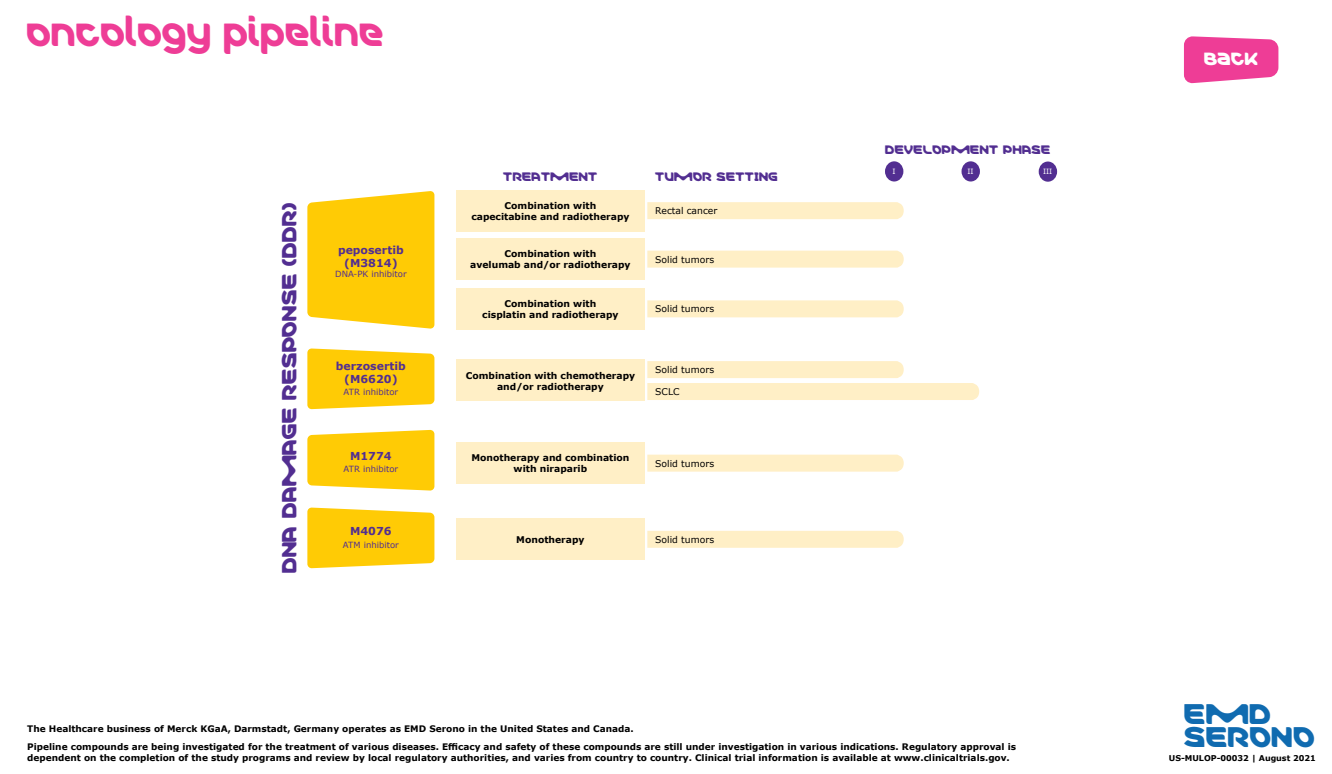
<style>
.page{position:relative;width:1332px;height:774px;background:#fff}
.page>*{position:absolute;margin:0;border:0;box-sizing:border-box;transform-origin:0 0}
.t1{font:32.65px "Merck";color:#ee3d96}
.t2{font:28.95px/22.6px "Merck";color:#106bb0}
.t3{font:20.9px "Merck";color:#522e91}
.t4{font:18px "Merck";color:#fff}
.t5{font:12.5px "Merck";color:#522e91}
.t6{font:700 10.95px/12.5px "Verdana";color:#522e91;text-align:center}
.t7{font:700 9.25px/11.1px "Verdana";color:#000;text-align:center}
.t8{font:9.25px "Verdana";color:#000}
.t9{font:700 9px/18.3px "Verdana";color:#000}
.t10{font:8.5px "Verdana";color:#522e91}
.t11{font:700 8px "Verdana";color:#000}
.t12{font:7.3px "Verdana";color:#fff}
</style>
<div class="page">
<svg style="left:1184px;top:36px;width:94px;height:47px;background:#ef53a2"></svg>
<svg style="left:307px;top:191px;width:127px;height:138px;background:#ffcf1b"></svg>
<svg style="left:307px;top:430px;width:127px;height:61px;background:#ffcf1c"></svg>
<svg style="left:307px;top:507px;width:127px;height:61px;background:#ffcf1c"></svg>
<svg style="left:307px;top:348px;width:127px;height:61px;background:#ffcf1c"></svg>
<svg style="left:647px;top:202px;width:257px;height:17px;background:#ffefc7"></svg>
<svg style="left:647px;top:361px;width:332px;height:39px"></svg>
<svg style="left:647px;top:251px;width:257px;height:17px;background:#ffefc7"></svg>
<svg style="left:647px;top:300px;width:257px;height:17px;background:#ffefc7"></svg>
<svg style="left:647px;top:455px;width:257px;height:17px;background:#ffefc7"></svg>
<svg style="left:647px;top:531px;width:257px;height:17px;background:#ffefc7"></svg>
<div style="left:456px;top:238px;width:189px;height:42px;background:#ffefc6"></div>
<div style="left:456px;top:288px;width:189px;height:42px;background:#ffefc6"></div>
<div style="left:456px;top:190px;width:189px;height:41px;background:#ffefc6"></div>
<div style="left:456px;top:360px;width:189px;height:41px;background:#ffefc6"></div>
<div style="left:456px;top:442px;width:189px;height:41px;background:#ffefc6"></div>
<div style="left:456px;top:518px;width:189px;height:41px;background:#ffefc6"></div>
<div style="left:885px;top:161px;width:18px;height:21px;background:#522e91;border-radius:50%"></div>
<div style="left:962px;top:161px;width:18px;height:21px;background:#522e91;border-radius:50%"></div>
<div style="left:1039px;top:162px;width:18px;height:20px;background:#522e91;border-radius:50%"></div>
<h1 class="t1" style="left:27px;top:16px;width:359px">ONCOLOGY PIPELINE</h1>
<h3 class="t3" style="left:277px;top:573px;width:372px;rotate:-90deg">DNA DAMAGE RESPONSE (DDR)</h3>
<p class="t6" style="left:338px;top:244px;width:67px">peposertib (M3814)</p>
<p class="t10" style="left:335px;top:268px;width:73px">DNA-PK inhibitor</p>
<p class="t6" style="left:336px;top:360px;width:72px">berzosertib (M6620)</p>
<p class="t10" style="left:344px;top:386px;width:56px">ATR inhibitor</p>
<p class="t6" style="left:350px;top:449px;width:43px">M1774</p>
<p class="t10" style="left:344px;top:463px;width:56px">ATR inhibitor</p>
<p class="t6" style="left:350px;top:525px;width:43px">M4076</p>
<p class="t10" style="left:343px;top:539px;width:57px">ATM inhibitor</p>
<h3 class="t5" style="left:503px;top:169px;width:96px">TREATMENT</h3>
<h3 class="t5" style="left:655px;top:169px;width:124px">TUMOR SETTING</h3>
<p class="t7" style="left:471px;top:200px;width:160px">Combination with capecitabine and radiotherapy</p>
<p class="t8" style="left:655px;top:204px;width:64px">Rectal cancer</p>
<p class="t7" style="left:470px;top:248px;width:162px">Combination with<br>avelumab and/or radiotherapy</p>
<p class="t7" style="left:482px;top:298px;width:138px">Combination with cisplatin and radiotherapy</p>
<p class="t8" style="left:655px;top:253px;width:60px">Solid tumors</p>
<p class="t8" style="left:655px;top:303px;width:60px">Solid tumors</p>
<p class="t7" style="left:466px;top:369px;width:171px">Combination with chemotherapy and/or radiotherapy</p>
<p class="t8" style="left:655px;top:363px;width:60px">Solid tumors</p>
<p class="t8" style="left:655px;top:385px;width:26px">SCLC</p>
<p class="t7" style="left:471px;top:452px;width:160px">Monotherapy and combination with niraparib</p>
<p class="t8" style="left:655px;top:457px;width:60px">Solid tumors</p>
<p class="t7" style="left:516px;top:534px;width:70px">Monotherapy</p>
<p class="t8" style="left:655px;top:533px;width:60px">Solid tumors</p>
<h3 class="t5" style="left:885px;top:142px;width:167px">DEVELOPMENT PHASE</h3>
<p class="t12" style="left:892px;top:167px;width:5px">I</p>
<p class="t12" style="left:967px;top:167px;width:8px">II</p>
<p class="t12" style="left:1043px;top:167px;width:11px">III</p>
<p class="t9" style="left:27px;top:719px;width:990px">The Healthcare business of Merck KGaA, Darmstadt, Germany operates as EMD Serono in the United States and Canada.<br>Pipeline compounds are being investigated for the treatment of various diseases. Efficacy and safety of these compounds are still under investigation in various indications. Regulatory approval is</p>
<p class="t9" style="left:27px;top:749px;width:984px">dependent on the completion of the study programs and review by local regulatory authorities, and varies from country to country. Clinical trial information is available at www.clinicaltrials.gov.</p>
<h3 class="t4" style="left:1204px;top:48px;width:56px">BACK</h3>
<h2 class="t2" style="left:1184px;top:703px;width:133px">EMD<br>SERONO</h2>
<p class="t11" style="left:1169px;top:752px;width:149px">US-MULOP-00032 | August 2021</p>
</div>
